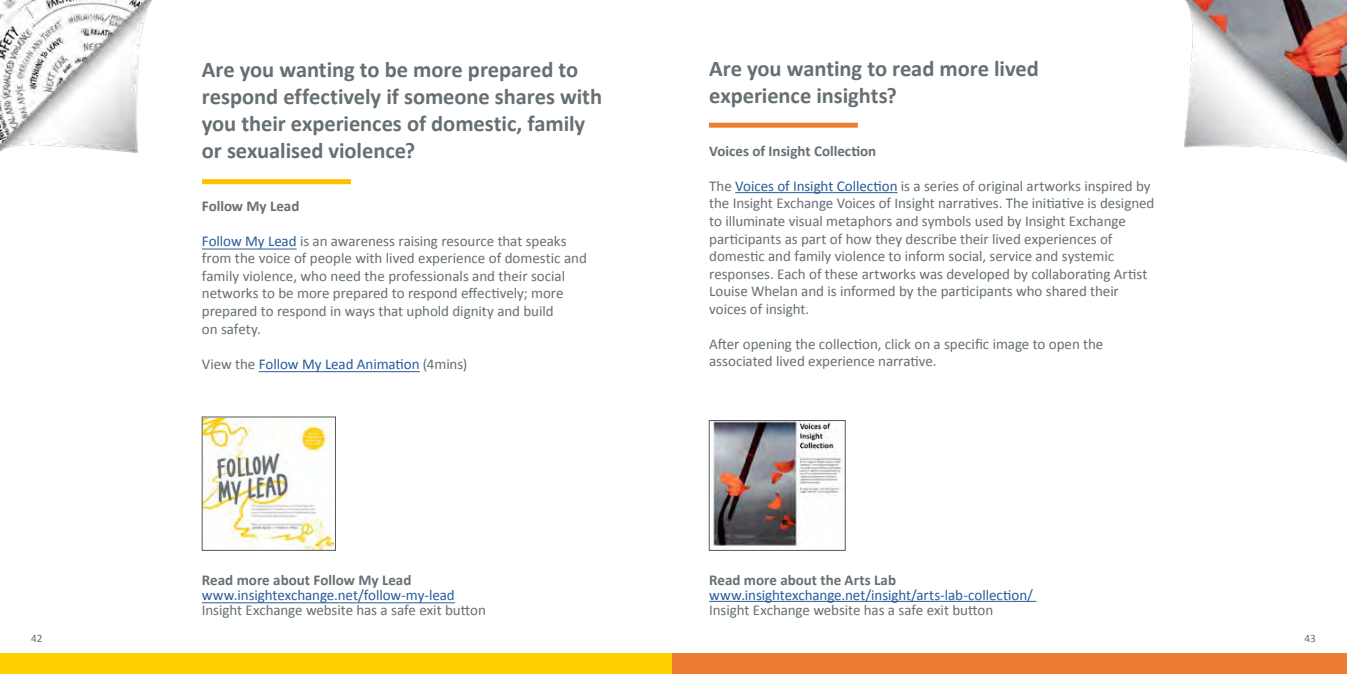
<style>
.page{position:relative;width:1347px;height:674px;background:#fff}
.page>*{position:absolute;margin:0;border:0;box-sizing:border-box;transform-origin:0 0}
.t1{font:700 22.5px/27px "Calibri";letter-spacing:-.005em;color:#656f74}
.t2{font:15px/17.5px "Calibri";letter-spacing:-.005em;color:#656f74}
.t3{font:15px "Calibri";letter-spacing:-.005em;color:#275b9b}
.t4{font:700 15px "Calibri";color:#656f74}
.t5{font:11.25px "Calibri";color:#656f74}
.s1{color:#275b9b}
.s2{color:#656f74}
</style>
<div class="page">
<hr style="left:202px;top:602px;width:253px;height:1px;background:#275b9b">
<img style="left:204px;top:418px;width:130px;height:130px">
<div style="left:202px;top:416px;width:134px;height:134px;border:1px solid #575756"></div>
<div style="left:0;top:653px;width:673px;height:20px;background:#ffcf00"></div>
<img style="left:0;top:0;width:152px;height:153px">
<hr style="left:709px;top:600px;width:327px;height:1px;background:#275b9b">
<hr style="left:735px;top:192px;width:162px;height:1px;background:#275b9b">
<img style="left:1184px;top:0;width:162px;height:163px">
<img style="left:712px;top:422px;width:130px;height:124px">
<div style="left:709px;top:420px;width:136px;height:130px;border:1px solid #575756"></div>
<div style="left:672px;top:653px;width:674px;height:20px;background:#ed7d31"></div>
<hr style="left:259px;top:371px;width:161px;height:1px;background:#275b9b">
<hr style="left:202px;top:248px;width:95px;height:1px;background:#275b9b">
<div style="left:202px;top:179px;width:149px;height:5px;background:#ffc000"></div>
<div style="left:709px;top:123px;width:148px;height:5px;background:#ed7d31"></div>
<h1 class="t1" style="left:202px;top:55px;width:402px">Are you wanting to be more prepared to respond effectively if someone shares with you their experiences of domestic, family or sexualised violence?</h1>
<p class="t4" style="left:202px;top:196px;width:99px">Follow My Lead</p>
<p class="t2" style="left:202px;top:231px;width:386px"><span class="s1">Follow My Lead</span> is an awareness raising resource that speaks from the voice of people with lived experience of domestic and family violence, who need the professionals and their social networks to be more prepared to respond effectively; more prepared to respond in ways that uphold dignity and build<br>on safety.</p>
<p class="t3" style="left:202px;top:354px;width:267px"><span class="s2">View the</span> Follow My Lead Animation <span class="s2">(4mins)</span></p>
<p class="t4" style="left:202px;top:570px;width:211px">Read more about Follow My Lead</p>
<p class="t3" style="left:202px;top:585px;width:254px">www.insightexchange.net/follow-my-lead</p>
<p class="t2" style="left:202px;top:600px;width:286px">Insight Exchange website has a safe exit button</p>
<h1 class="t1" style="left:709px;top:54px;width:331px">Are you wanting to read more lived experience insights?</h1>
<p class="t4" style="left:709px;top:141px;width:168px">Voices of Insight Collection</p>
<p class="t2" style="left:709px;top:176px;width:447px">The <span class="s1">Voices of Insight Collection</span> is a series of original artworks inspired by the Insight Exchange Voices of Insight narratives. The initiative is designed to illuminate visual metaphors and symbols used by Insight Exchange participants as part of how they describe their lived experiences of domestic and family violence to inform social, service and systemic responses. Each of these artworks was developed by collaborating Artist Louise Whelan and is informed by the participants who shared their voices of insight.</p>
<p class="t2" style="left:709px;top:334px;width:396px">After opening the collection, click on a specific image to open the associated lived experience narrative.</p>
<p class="t4" style="left:709px;top:570px;width:188px">Read more about the Arts Lab</p>
<p class="t3" style="left:709px;top:585px;width:325px">www.insightexchange.net/insight/arts-lab-collection/</p>
<p class="t2" style="left:709px;top:600px;width:285px">Insight Exchange website has a safe exit button</p>
<p class="t5" style="left:31px;top:630px;width:13px">42</p>
<p class="t5" style="left:1304px;top:630px;width:13px">43</p>
</div>
